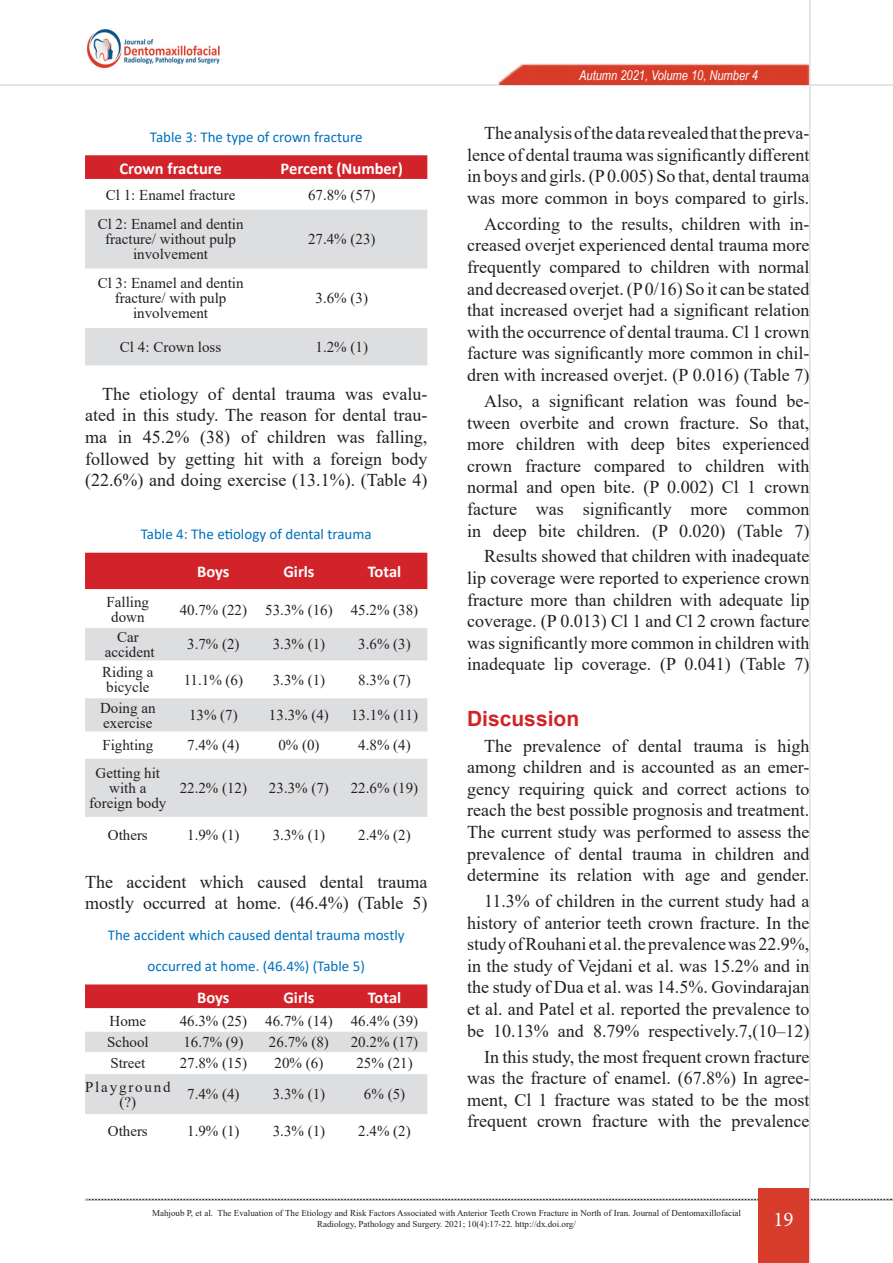
<style>
.page{position:relative;width:893px;height:1263px;background:#fff}
.page>*{position:absolute;margin:0;border:0;box-sizing:border-box;transform-origin:0 0}
.عنوان_اول{font:700 21px "Arial";color:#d2232a}
.t1{font:21px "Minion Pro";color:#fff}
.متن_اصلی{font:18px/21.6px "Times New Roman";color:#231f20;text-align:justify}
.عنوان_شکل_و_جدول{font:18px/21.6px "Times New Roman";color:#231f20}
.text_header_table{font:700 16.5px "Calibri";color:#fff}
.text_row_table{font:15px/15px "Times New Roman";color:#231f20;text-align:center}
.عنوان_شکل_و_جدول-2{font:15px "Calibri";color:#0071bb}
.text_row_table-2{font:15px/15px "Times New Roman";letter-spacing:.12em;color:#231f20;text-align:center}
.t2{font:italic 13.5px "Arial Narrow";color:#fff}
.t3{font:9px/10.8px "Times New Roman";color:#231f20;text-align:center}
</style>
<div class="page">
<img style="left:86px;top:29px;width:134px;height:40px">
<hr style="left:0;top:84px;width:893px;height:2px;background:#dddee0">
<img style="left:497px;top:63px;width:312px;height:22px">
<svg style="left:85px;top:1198px;width:808px;height:2px;background:#aeaeaf"></svg>
<div style="left:758px;top:1188px;width:51px;height:75px;background:#d73c2a"></div>
<hr style="left:809px;top:0;width:1px;height:1263px;background:#dddee0">
<svg style="left:85px;top:155px;width:342px;height:24px;background:#d2262d"></svg>
<svg style="left:85px;top:210px;width:342px;height:155px;fill:#dddee0"></svg>
<div style="left:85px;top:553px;width:342px;height:36px;background:#d2232a"></div>
<svg style="left:85px;top:628px;width:342px;height:189px;fill:#dddee0"></svg>
<div style="left:85px;top:984px;width:342px;height:24px;background:#d2232a"></div>
<svg style="left:86px;top:1031px;width:341px;height:1px"></svg>
<svg style="left:85px;top:1032px;width:342px;height:82px"></svg>
<p class="عنوان_شکل_و_جدول-2" style="left:150px;top:126px;width:214px">Table 3: The type of crown fracture</p>
<p class="text_header_table" style="left:119px;top:157px;width:104px">Crown fracture</p>
<p class="text_header_table" style="left:281px;top:157px;width:124px">Percent (Number)</p>
<p class="text_row_table" style="left:106px;top:187px;width:131px">Cl 1: Enamel fracture</p>
<p class="text_row_table" style="left:308px;top:187px;width:69px">67.8% (57)</p>
<p class="text_row_table" style="left:98px;top:216px;width:147px">Cl 2: Enamel and dentin fracture/ without pulp</p>
<p class="text_row_table" style="left:133px;top:246px;width:76px">involvement</p>
<p class="text_row_table" style="left:308px;top:231px;width:69px">27.4% (23)</p>
<p class="text_row_table" style="left:98px;top:275px;width:147px">Cl 3: Enamel and dentin fracture/ with pulp</p>
<p class="text_row_table" style="left:133px;top:305px;width:76px">involvement</p>
<p class="text_row_table" style="left:316px;top:290px;width:54px">3.6% (3)</p>
<p class="text_row_table" style="left:120px;top:339px;width:103px">Cl 4: Crown loss</p>
<p class="text_row_table" style="left:316px;top:339px;width:54px">1.2% (1)</p>
<p class="متن_اصلی" style="left:85px;top:382px;width:344px;text-indent:17px">The etiology of dental trauma was evalu&shy;ated in this study. The reason for dental trau&shy;ma in 45.2% (38) of children was falling, followed by getting hit with a foreign body (22.6%) and doing exercise (13.1%). (Table 4)</p>
<p class="عنوان_شکل_و_جدول-2" style="left:141px;top:524px;width:232px">Table 4: The etiology of dental trauma</p>
<p class="text_header_table" style="left:197px;top:560px;width:34px">Boys</p>
<p class="text_header_table" style="left:283px;top:560px;width:33px">Girls</p>
<p class="text_header_table" style="left:368px;top:560px;width:35px">Total</p>
<p class="text_row_table" style="left:107px;top:594px;width:44px">Falling</p>
<p class="text_row_table" style="left:111px;top:609px;width:35px">down</p>
<p class="text_row_table" style="left:180px;top:601px;width:69px">40.7% (22)</p>
<p class="text_row_table" style="left:265px;top:601px;width:69px">53.3% (16)</p>
<p class="text_row_table" style="left:351px;top:601px;width:69px">45.2% (38)</p>
<p class="text_row_table" style="left:117px;top:629px;width:23px">Car</p>
<p class="text_row_table" style="left:105px;top:644px;width:51px">accident</p>
<p class="text_row_table" style="left:187px;top:636px;width:54px">3.7% (2)</p>
<p class="text_row_table" style="left:273px;top:636px;width:54px">3.3% (1)</p>
<p class="text_row_table" style="left:358px;top:636px;width:54px">3.6% (3)</p>
<p class="text_row_table" style="left:102px;top:664px;width:53px;text-align:left">Riding a bicycle</p>
<p class="text_row_table" style="left:184px;top:671px;width:61px">11.1% (6)</p>
<p class="text_row_table" style="left:273px;top:671px;width:54px">3.3% (1)</p>
<p class="text_row_table" style="left:358px;top:671px;width:54px">8.3% (7)</p>
<p class="text_row_table" style="left:100px;top:699px;width:57px;text-align:left">Doing an exercise</p>
<p class="text_row_table" style="left:189px;top:707px;width:50px">13% (7)</p>
<p class="text_row_table" style="left:269px;top:707px;width:61px">13.3% (4)</p>
<p class="text_row_table" style="left:351px;top:707px;width:68px">13.1% (11)</p>
<p class="text_row_table" style="left:102px;top:737px;width:52px">Fighting</p>
<p class="text_row_table" style="left:187px;top:737px;width:54px">7.4% (4)</p>
<p class="text_row_table" style="left:278px;top:737px;width:43px">0% (0)</p>
<p class="text_row_table" style="left:358px;top:737px;width:54px">4.8% (4)</p>
<p class="text_row_table" style="left:96px;top:765px;width:66px">Getting hit with a</p>
<p class="text_row_table" style="left:89px;top:795px;width:79px">foreign body</p>
<p class="text_row_table" style="left:180px;top:780px;width:69px">22.2% (12)</p>
<p class="text_row_table" style="left:269px;top:780px;width:61px">23.3% (7)</p>
<p class="text_row_table" style="left:351px;top:780px;width:69px">22.6% (19)</p>
<p class="text_row_table" style="left:108px;top:827px;width:41px">Others</p>
<p class="text_row_table" style="left:187px;top:827px;width:54px">1.9% (1)</p>
<p class="text_row_table" style="left:273px;top:827px;width:54px">3.3% (1)</p>
<p class="text_row_table" style="left:358px;top:827px;width:54px">2.4% (2)</p>
<p class="عنوان_شکل_و_جدول" style="left:85px;top:870px;width:344px">The accident which caused dental trauma mostly occurred at home. (46.4%) (Table 5)</p>
<p class="عنوان_شکل_و_جدول-2" style="left:108px;top:925px;width:298px">The accident which caused dental trauma mostly</p>
<p class="عنوان_شکل_و_جدول-2" style="left:148px;top:955px;width:219px">occurred at home. (46.4%) (Table 5)</p>
<p class="text_header_table" style="left:197px;top:986px;width:34px">Boys</p>
<p class="text_header_table" style="left:283px;top:986px;width:33px">Girls</p>
<p class="text_header_table" style="left:368px;top:986px;width:35px">Total</p>
<p class="text_row_table" style="left:109px;top:1013px;width:38px">Home</p>
<p class="text_row_table" style="left:180px;top:1013px;width:69px">46.3% (25)</p>
<p class="text_row_table" style="left:265px;top:1013px;width:69px">46.7% (14)</p>
<p class="text_row_table" style="left:351px;top:1013px;width:69px">46.4% (39)</p>
<p class="text_row_table" style="left:107px;top:1034px;width:43px">School</p>
<p class="text_row_table" style="left:183px;top:1034px;width:61px">16.7% (9)</p>
<p class="text_row_table" style="left:269px;top:1034px;width:61px">26.7% (8)</p>
<p class="text_row_table" style="left:351px;top:1034px;width:69px">20.2% (17)</p>
<p class="text_row_table" style="left:110px;top:1055px;width:36px">Street</p>
<p class="text_row_table" style="left:180px;top:1055px;width:69px">27.8% (15)</p>
<p class="text_row_table" style="left:275px;top:1055px;width:50px">20% (6)</p>
<p class="text_row_table" style="left:356px;top:1055px;width:58px">25% (21)</p>
<p class="text_row_table-2" style="left:85px;top:1079px;width:87px">Playground (?)</p>
<p class="text_row_table" style="left:187px;top:1086px;width:54px">7.4% (4)</p>
<p class="text_row_table" style="left:273px;top:1086px;width:54px">3.3% (1)</p>
<p class="text_row_table" style="left:364px;top:1086px;width:43px">6% (5)</p>
<p class="text_row_table" style="left:108px;top:1122px;width:41px">Others</p>
<p class="text_row_table" style="left:187px;top:1122px;width:54px">1.9% (1)</p>
<p class="text_row_table" style="left:273px;top:1122px;width:54px">3.3% (1)</p>
<p class="text_row_table" style="left:358px;top:1122px;width:54px">2.4% (2)</p>
<p class="t2" style="left:579px;top:66px;width:180px">Autumn 2021, Volume 10, Number 4</p>
<p class="متن_اصلی" style="left:467px;top:122px;width:344px;text-indent:17px">The analysis of the data revealed that the preva&shy;lence of dental trauma was significantly different in boys and girls. (P 0.005) So that, dental trauma was more common in boys compared to girls.</p>
<p class="متن_اصلی" style="left:467px;top:212px;width:344px;text-indent:17px">According to the results, children with in&shy;creased overjet experienced dental trauma more frequently compared to children with normal and decreased overjet. (P 0/16) So it can be stated that increased overjet had a significant relation with the occurrence of dental trauma. Cl 1 crown facture was significantly more common in chil&shy;dren with increased overjet. (P 0.016) (Table 7)</p>
<p class="متن_اصلی" style="left:467px;top:389px;width:344px;text-indent:17px">Also, a significant relation was found be&shy;tween overbite and crown fracture. So that, more children with deep bites experienced crown fracture compared to children with normal and open bite. (P 0.002) Cl 1 crown facture was significantly more common in deep bite children. (P 0.020) (Table 7)</p>
<p class="متن_اصلی" style="left:467px;top:545px;width:344px;text-indent:17px">Results showed that children with inadequate lip coverage were reported to experience crown fracture more than children with adequate lip coverage. (P 0.013) Cl 1 and Cl 2 crown facture was significantly more common in children with inadequate lip coverage. (P 0.041) (Table 7)</p>
<p class="عنوان_اول" style="left:467px;top:703px;width:114px">Discussion</p>
<p class="متن_اصلی" style="left:467px;top:734px;width:344px;text-indent:17px">The prevalence of dental trauma is high among children and is accounted as an emer&shy;gency requiring quick and correct actions to reach the best possible prognosis and treatment.<br>The current study was performed to assess the prevalence of dental trauma in children and determine its relation with age and gender.</p>
<p class="متن_اصلی" style="left:467px;top:890px;width:344px;text-indent:17px">11.3% of children in the current study had a history of anterior teeth crown fracture. In the study of Rouhani et al. the prevalence was 22.9%, in the study of Vejdani et al. was 15.2% and in the study of Dua et al. was 14.5%. Govindarajan et al. and Patel et al. reported the prevalence to be 10.13% and 8.79% respectively.7,(10–12)</p>
<p class="متن_اصلی" style="left:467px;top:1045px;width:344px;text-indent:17px">In this study, the most frequent crown fracture was the fracture of enamel. (67.8%) In agree&shy;ment, Cl 1 fracture was stated to be the most frequent crown fracture with the prevalence</p>
<p class="t3" style="left:152px;top:1207px;width:590px">Mahjoub P, et al. The Evaluation of The Etiology and Risk Factors Associated with Anterior Teeth Crown Fracture in North of Iran. Journal of Dentomaxillofacial<br>Radiology, Pathology and Surgery. 2021; 10(4):17-22. http://dx.doi.org/</p>
<p class="t1" style="left:773px;top:1205px;width:22px">19</p>
</div>
